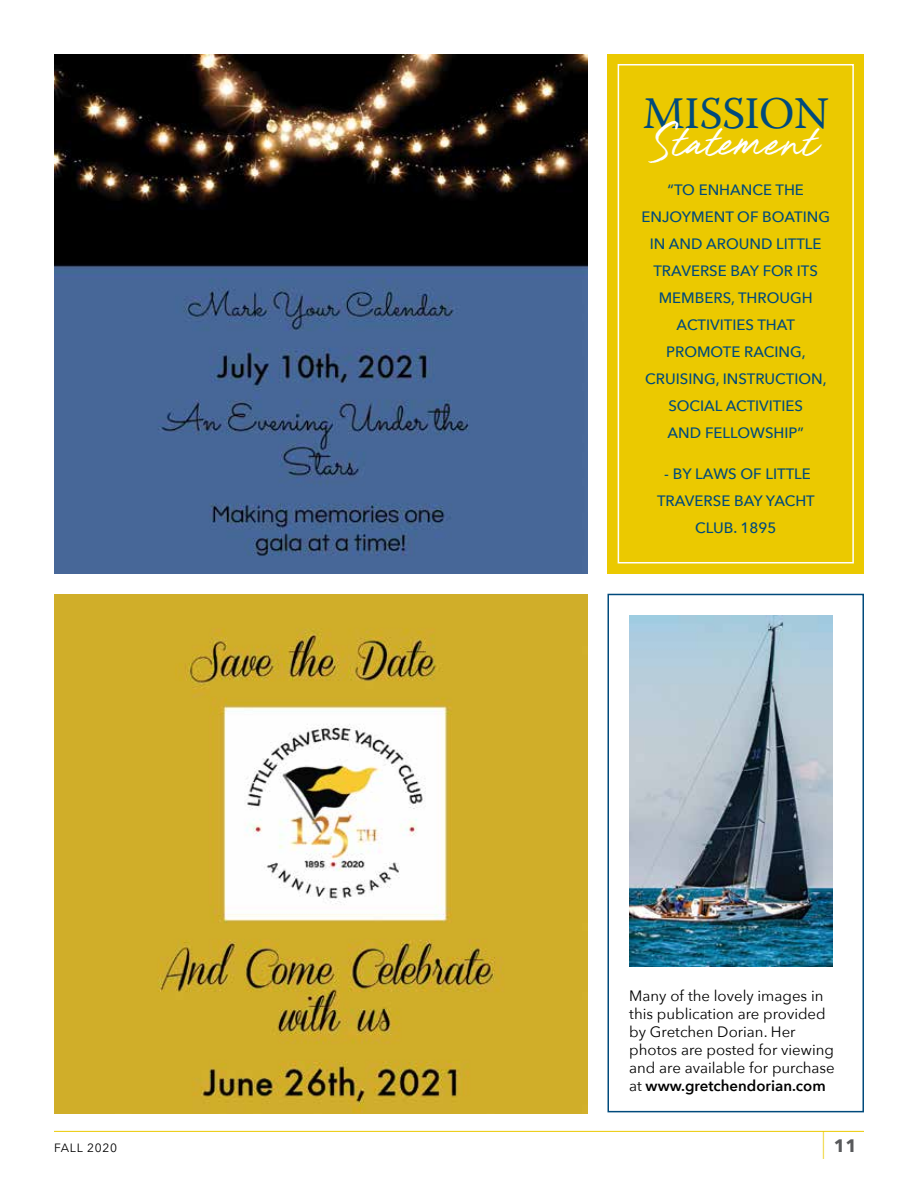
<style>
.page{position:relative;width:918px;height:1188px;background:#fff}
.page>*{position:absolute;margin:0;border:0;box-sizing:border-box;transform-origin:0 0}
.t1{font:45px "Mighty River";color:#fff}
.t2{font:45px "Warnock Pro";letter-spacing:-.01em;color:#004a7c}
.t3{font:700 18px "Avenir Next";color:#58595b}
.t4{font:500 15px/27px "Avenir Next";color:#004a7c;text-align:center}
.t5{font:15px/18px "Avenir Next";color:#000}
.t6{font:12px "Avenir Next";letter-spacing:.06em;color:#000}
.s1{font-weight:600}
.s2{font-weight:400;font-size:27.9px;color:#ebc900}
</style>
<div class="page">
<hr style="left:54px;top:1131px;width:810px;height:1px;background:#ebc900">
<div style="left:608px;top:594px;width:256px;height:518px;border:2px solid #004a7c"></div>
<img style="left:629px;top:616px;width:203px;height:351px">
<div style="left:608px;top:54px;width:256px;height:519px;background:#ebc900"></div>
<div style="left:618px;top:64px;width:236px;height:499px;border:2px solid #fff"></div>
<img style="left:54px;top:54px;width:533px;height:519px">
<img style="left:54px;top:594px;width:533px;height:520px">
<p class="t6" style="left:54px;top:1138px;width:65px">FALL 2020</p>
<h1 class="t2" style="left:643px;top:86px;width:187px">MISSION</h1>
<h1 class="t1" style="left:654px;top:113px;width:164px">Statement</h1>
<p class="t4" style="left:641px;top:176px;width:190px">“TO ENHANCE THE<br>ENJOYMENT OF BOATING<br>IN AND AROUND LITTLE<br>TRAVERSE BAY FOR ITS<br>MEMBERS, THROUGH<br>ACTIVITIES THAT<br>PROMOTE RACING,<br>CRUISING, INSTRUCTION,<br>SOCIAL ACTIVITIES<br>AND FELLOWSHIP”</p>
<p class="t4" style="left:657px;top:460px;width:159px">- BY LAWS OF LITTLE<br>TRAVERSE BAY YACHT<br>CLUB. 1895</p>
<p class="t5" style="left:629px;top:986px;width:207px">Many of the lovely images in this publication are provided by Gretchen Dorian. Her photos are posted for viewing and are available for purchase at <span class="s1">www.gretchendorian.com</span></p>
<p class="t3" style="left:822px;top:1130px;width:37px"><span class="s2">|</span> 11</p>
</div>
